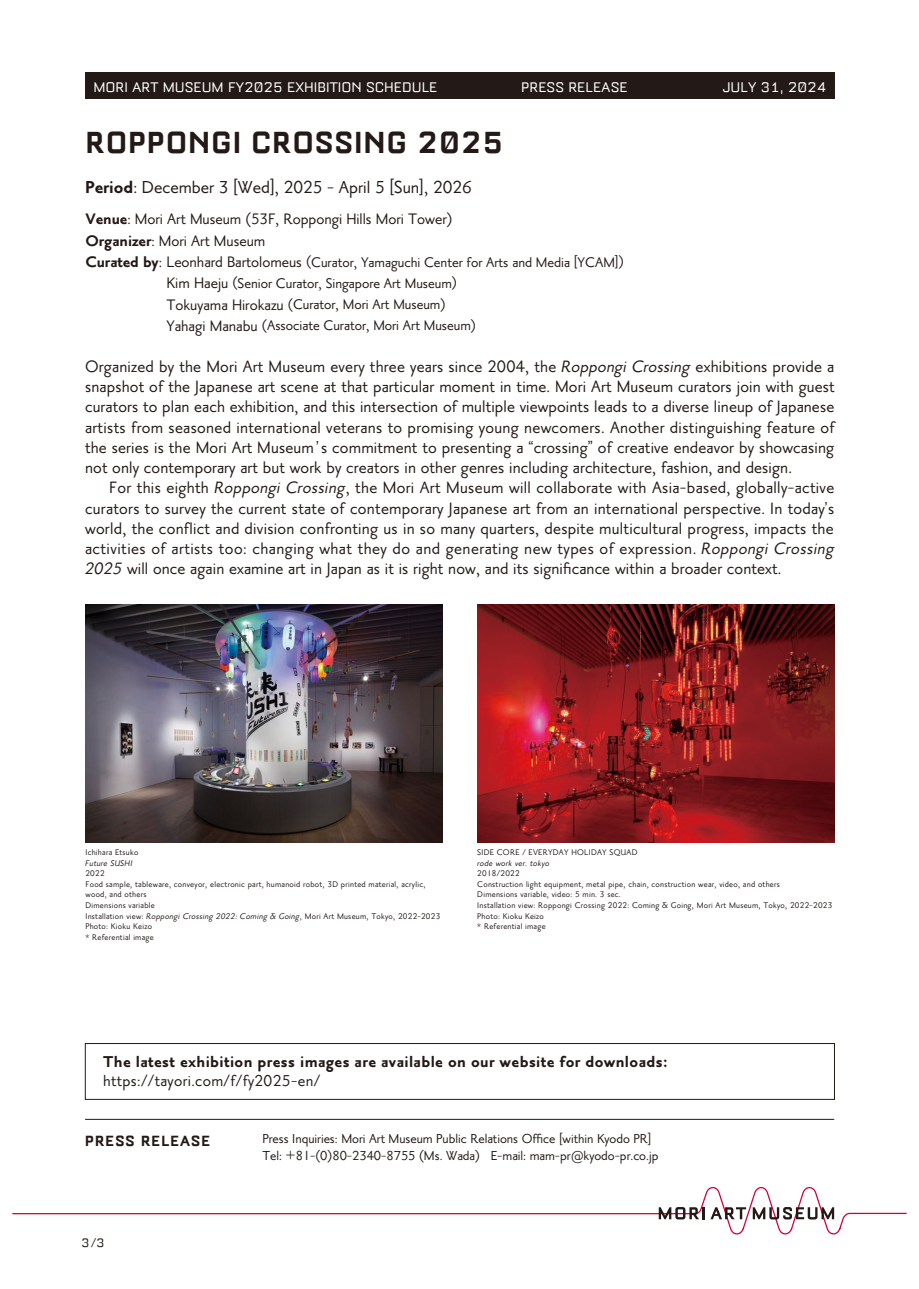
<style>
.page{position:relative;width:919px;height:1289px;background:#fff}
.page>*{position:absolute;margin:0;border:0;box-sizing:border-box;transform-origin:0 0}
.t1{font:700 37.2px "Mori Logotype";letter-spacing:.005em;color:#231916}
.t2{font:500 21.15px "Mori Priori Sans";color:#231916}
.t3{font:500 20.1px/20.2px "Mori Priori Sans";letter-spacing:.01em;color:#231916;text-align:right}
.t4{font:900 19.2px "Mori Priori Sans";letter-spacing:.02em;color:#231916}
.t5{font:500 19.2px "Mori Priori Sans";letter-spacing:.02em;color:#231916}
.t6{font:500 18.45px/21.3px "Mori Priori Sans";color:#231916}
.t7{font:700 18px "Mori Logotype";letter-spacing:.03em;color:#231916}
.t8{font:500 16.95px/21.3px "Mori Priori Sans";color:#231916}
.t9{font:16.95px "Mori Logotype";color:#fff}
.t10{font:500 15.9px "Mori Priori Sans";color:#231916}
.t11{font:15.15px "Arial";color:#231916}
.t12{font:14.85px "Mori Logotype";color:#231916}
.t13{font:500 10.05px/10.6px "Mori Priori Sans";letter-spacing:.03em;color:#231916}
.t14{font:italic 500 10.05px "Mori Priori Sans";color:#231916}
.s1{font-weight:900}
.s2{font-weight:900;font-size:18.45px}
.s3{font-size:18.45px}
.s4{font-style:italic}
.s5{font-family:"Arial";font-weight:400;font-size:15.15px}
</style>
<div class="page">
<svg style="left:12px;top:1187px;width:895px;height:48px"></svg>
<hr style="left:85px;top:1118px;width:749px;height:1px;background:#231916">
<div style="left:85px;top:72px;width:749px;height:27px;background:#231916"></div>
<div style="left:85px;top:1043px;width:749px;height:56px;border:1px solid #231916"></div>
<img style="left:85px;top:604px;width:357px;height:238px">
<img style="left:477px;top:604px;width:357px;height:238px">
<p class="t9" style="left:93px;top:79px;width:345px">MORI ART MUSEUM FY2025 EXHIBITION SCHEDULE</p>
<h1 class="t1" style="left:85px;top:125px;width:420px">Roppongi Crossing 2025</h1>
<p class="t9" style="left:521px;top:79px;width:108px">Press Release</p>
<p class="t2" style="left:233px;top:174px;width:6px">[</p>
<p class="t6" style="left:85px;top:209px;width:368px"><span class="s1">Venue</span>: Mori Art Museum (53 ,F Roppongi Hills Mori Tower(<br><span class="s1">Organizer</span>: Mori Art Museum</p>
<p class="t8" style="left:85px;top:251px;width:540px"><span class="s2">Curated by</span><span class="s3">: Leonhard Bartolomeus</span> (Curator, Yamaguchi Center for Arts and Media YCAM ([</p>
<p class="t2" style="left:85px;top:175px;width:388px"><span class="s1">Period</span>: December 3 Wed ,] 2025 - April 5 Sun ,[ 2026</p>
<p class="t2" style="left:389px;top:174px;width:6px">[</p>
<p class="t8" style="left:574px;top:250px;width:5px">[</p>
<p class="t8" style="left:166px;top:272px;width:311px"><span class="s3">Kim Haeju</span> (Senior Curator, Singapore Art Museum(<br><span class="s3">Tokuyama Hirokazu</span> (Curator, Mori Art Museum(<br><span class="s3">Yahagi Manabu</span> (Associate Curator, Mori Art Museum(</p>
<p class="t9" style="left:722px;top:79px;width:106px">JULY 31, 2024</p>
<p class="t3" style="left:85px;top:356px;width:751px">Organized by the Mori Art Museum every three years since 2004, the <span class="s4">RoppongiCrossing</span>exhibitions provide a snapshot of the Japanese art scene at that particular moment in time. Mori Art Museum curators join with guest curators to plan each exhibition, and this intersection of multiple viewpoints leads to a diverse lineup of Japanese artists from seasoned international veterans to promising young newcomers. Another distinguishing feature of of creative endeavor by showcasing</p>
<p class="t11" style="left:528px;top:437px;width:7px">“</p>
<p class="t3" style="left:85px;top:437px;width:440px">the series is the Mori Art Museum s<span class="s5">’</span> commitment to presenting a</p>
<p class="t3" style="left:85px;top:457px;width:708px">not only contemporary art but work by creators in other genres including architecture, fashion, and design.</p>
<p class="t3" style="left:109px;top:478px;width:726px">For this eighth <span class="s4">RoppongiCrossing</span>, the Mori Art Museum will collaborate with Asia-based, globally-active</p>
<p class="t3" style="left:85px;top:498px;width:750px">curators to survey the current state of contemporary Japanese art from an international perspective In. todays<span class="s5">’</span></p>
<p class="t3" style="left:85px;top:518px;width:750px">world, the conflict and division confronting us soin many quarters, despite multicultural progress, impacts the</p>
<p class="t3" style="left:85px;top:538px;width:753px">a ct i v i t i e s o f a rt i s t s t o o : c h a n g i n g w h a t t h e y d o a n d g e n e r a t i n g n e w ty p e s o f e x p r e s s i o n . <span class="s4">Roppongi Crossing</span></p>
<p class="t3" style="left:84px;top:558px;width:698px"><span class="s4">2025</span>will once again examine art in Japan as isit right now, and its significance within a broader context.</p>
<p class="t11" style="left:588px;top:437px;width:7px">”</p>
<p class="t3" style="left:533px;top:437px;width:55px">crossing</p>
<p class="t13" style="left:85px;top:846px;width:54px">Ichihara Etsuko</p>
<p class="t14" style="left:85px;top:857px;width:50px">Future SUSHI</p>
<p class="t13" style="left:85px;top:868px;width:356px">2022<br>Food sample, tableware, conveyor, electronic part, humanoid robot D3, printed material, acrylic, wood, and others<br>Dimensions variable<br>Installation view: <span class="s4">RoppongiCrossing2022:Coming&amp;Going</span>, Mori Art Museum, Tokyo, 2022-2023<br>Photo: Kioku Keizo<br>* Referential image</p>
<p class="t13" style="left:477px;top:846px;width:162px">SIDE CORE / EVERYDAY HOLIDAY SQUAD</p>
<p class="t14" style="left:525px;top:857px;width:27px">. tokyo</p>
<p class="t14" style="left:477px;top:857px;width:51px">rode work ver</p>
<p class="t13" style="left:477px;top:868px;width:356px">2018/2022<br>Construction light equipment, metal pipe, chain, construction wear, video, and others<br>Dimensions variable, video 5: min 3. sec.<br>Installation view: Roppongi Crossing 2022: Coming &amp; Going, Mori Art Museum, Tokyo, 2022-2023<br>Photo: Kioku Keizo<br>* Referential image</p>
<p class="t4" style="left:103px;top:1051px;width:565px">The latest exhibition press images are available on our website for downloads:</p>
<p class="t5" style="left:103px;top:1070px;width:218px">https://tayori.com /f/ fy2025-en/</p>
<p class="t7" style="left:85px;top:1131px;width:127px">press release</p>
<p class="t12" style="left:81px;top:1235px;width:25px">3/3</p>
<p class="t10" style="left:262px;top:1130px;width:390px">Press Inquiries: Mori Art Museum Public Relations Office within Kyodo PR[</p>
<p class="t10" style="left:559px;top:1128px;width:5px">[</p>
<p class="t10" style="left:262px;top:1147px;width:219px">Tel: +81- )0( 80-2340-8755 (Ms. Wada)</p>
<p class="t10" style="left:490px;top:1147px;width:169px">-E mail: mam-pr@kyodo- p r c o. j p.</p>
</div>
